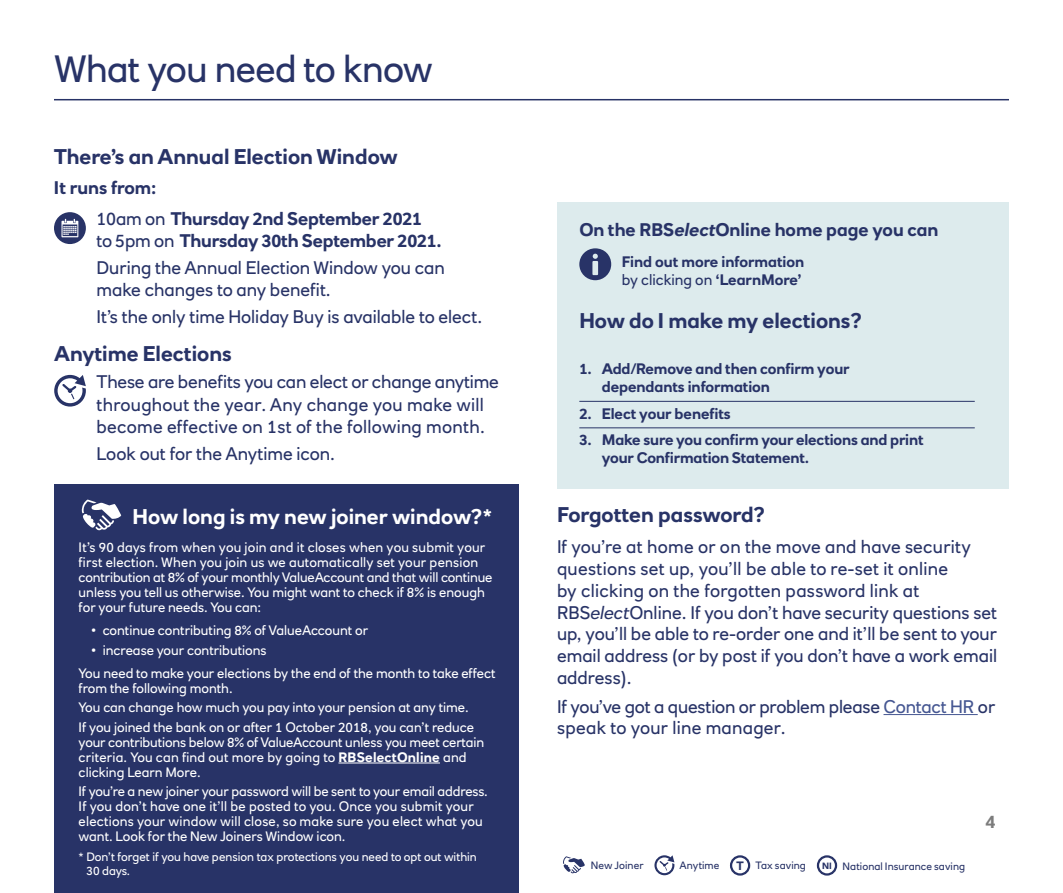
<style>
.page{position:relative;width:1063px;height:893px;background:#fff}
.page>*{position:absolute;margin:0;border:0;box-sizing:border-box;transform-origin:0 0}
.t1{font:37.5px "RN House Sans";letter-spacing:-.015em;color:#283367}
.t2{font:700 21px "RN House Sans";color:#283367}
.t3{font:700 21px "RN House Sans";color:#fff}
.t4{font:18px/21.8px "RN House Sans";color:#283367}
.t5{font:700 18px/31px "RN House Sans";letter-spacing:-.01em;color:#283367}
.t6{font:700 18px "RN House Sans";color:#7c7c7c}
.t7{font:700 15px/18px "RN House Sans";letter-spacing:-.01em;color:#283367}
.t8{font:13.5px/15px "RN House Sans";color:#fff}
.t9{font:12px/13.5px "RN House Sans";color:#fff}
.t10{font:10.5px "RN House Sans";letter-spacing:.005em;color:#283367}
.s1{font-weight:400}
.s2{font-weight:700}
.s3{font-style:italic}
.s4{color:#465792}
.s5{font-weight:700;font-size:12px}
.s6{font-weight:700;font-size:9px}
</style>
<div class="page">
<hr style="left:54px;top:99px;width:955px;height:1px;background:#283367">
<hr style="left:884px;top:714px;width:94px;height:1px;background:#465792">
<svg style="left:54px;top:212px;width:32px;height:32px"></svg>
<svg style="left:62px;top:219px;width:16px;height:18px"></svg>
<div style="left:557px;top:203px;width:452px;height:286px;background:#ddebed"></div>
<hr style="left:579px;top:401px;width:396px;height:1px;background:#283367">
<hr style="left:579px;top:427px;width:396px;height:1px;background:#283367">
<svg style="left:579px;top:248px;width:32px;height:32px"></svg>
<div style="left:54px;top:484px;width:465px;height:409px;background:#283367"></div>
<svg style="left:54px;top:375px;width:32px;height:32px"></svg>
<hr style="left:338px;top:763px;width:102px;height:1px;background:#fff">
<svg style="left:81px;top:499px;width:40px;height:32px"></svg>
<svg style="left:563px;top:856px;width:22px;height:18px"></svg>
<svg style="left:654px;top:855px;width:20px;height:20px"></svg>
<div style="left:730px;top:855px;width:20px;height:21px;border:2px solid #283367;border-radius:50%"></div>
<div style="left:817px;top:855px;width:20px;height:21px;border:2px solid #283367;border-radius:50%"></div>
<h1 class="t1" style="left:54px;top:46px;width:380px">What you need to know</h1>
<h2 class="t2" style="left:54px;top:144px;width:345px">There’s an Annual Election Window</h2>
<h3 class="t5" style="left:97px;top:172px;width:327px;text-indent:-43px">It runs from:<br><span class="s1">10am on</span> Thursday 2nd September 2021</h3>
<h3 class="t4" style="left:97px;top:227px;width:350px;line-height:26.7px">to 5pm on <span class="s2">Thursday 30th September 2021.<br></span>During the Annual Election Window you can</h3>
<h3 class="t4" style="left:97px;top:277px;width:387px;line-height:26.7px">make changes to any benefit.<br>It’s the only time Holiday Buy is available to elect.</h3>
<h2 class="t2" style="left:54px;top:341px;width:179px">Anytime Elections</h2>
<h3 class="t4" style="left:97px;top:371px;width:404px;line-height:22.5px">These are benefits you can elect or change anytime throughout the year. Any change you make will become effective on 1st of the following month.</h3>
<h3 class="t4" style="left:97px;top:443px;width:240px">Look out for the Anytime icon.</h3>
<h3 class="t5" style="left:579px;top:214px;width:361px">On the RBS<span class="s3">elect</span>Online home page you can</h3>
<p class="t7" style="left:622px;top:252px;width:184px">Find out more information <span class="s1">by clicking on</span> ‘LearnMore’</p>
<h2 class="t2" style="left:579px;top:308px;width:284px">How do I make my elections?</h2>
<p class="t7" style="left:602px;top:360px;width:249px;text-indent:-22px">1. Add/Remove and then confirm your dependants information</p>
<p class="t7" style="left:579px;top:405px;width:153px">2. Elect your benefits</p>
<p class="t7" style="left:602px;top:431px;width:323px;text-indent:-22px">3. Make sure you confirm your elections and print your Confirmation Statement.</p>
<h2 class="t2" style="left:557px;top:502px;width:210px">Forgotten password?</h2>
<p class="t4" style="left:557px;top:536px;width:442px">If you’re at home or on the move and have security questions set up, you’ll be able to re-set it online<br>by clicking on the forgotten password link at RBS<span class="s3">elect</span>Online. If you don’t have security questions set up, you’ll be able to re-order one and it’ll be sent to your email address (or by post if you don’t have a work email address).</p>
<h3 class="t4" style="left:557px;top:695px;width:440px">If you’ve got a question or problem please <span class="s4">Contact HR</span> or speak to your line manager.</h3>
<h2 class="t3" style="left:133px;top:504px;width:361px">How long is my new joiner window?*</h2>
<p class="t8" style="left:79px;top:539px;width:415px">It’s 90 days from when you join and it closes when you submit your first election. When you join us we automatically set your pension contribution at 8% of your monthly ValueAccount and that will continue unless you tell us otherwise. You might want to check if 8% is enough for your future needs. You can:</p>
<p class="t8" style="left:91px;top:623px;width:278px">• continue contributing 8% of ValueAccount or</p>
<p class="t8" style="left:79px;top:638px;width:419px;line-height:23.5px;text-indent:13px">• increase your contributions<br>You need to make your elections by the end of the month to take effect</p>
<p class="t8" style="left:79px;top:679px;width:397px;line-height:19.2px">from the following month.<br>You can change how much you pay into your pension at any time.<br>If you joined the bank on or after 1 October 2018, you can’t reduce</p>
<p class="t8" style="left:79px;top:734px;width:407px">your contributions below 8% of ValueAccount unless you meet certain criteria. You can find out more by going to <span class="s2">RBSelectOnline</span> and clicking Learn More.</p>
<p class="t8" style="left:79px;top:783px;width:411px">If you’re a new joiner your password will be sent to your email address.<br>If you don’t have one it’ll be posted to you. Once you submit your elections your window will close, so make sure you elect what you want. Look for the New Joiners Window icon.</p>
<p class="t9" style="left:86px;top:850px;width:392px;text-indent:-8px">* Don’t forget if you have pension tax protections you need to opt out within<br>30 days.</p>
<p class="t10" style="left:591px;top:858px;width:54px">New Joiner</p>
<p class="t10" style="left:679px;top:859px;width:42px">Anytime</p>
<p class="t10" style="left:736px;top:859px;width:71px"><span class="s5">T</span> Tax saving</p>
<p class="t10" style="left:822px;top:859px;width:145px"><span class="s6">NI</span> National Insurance saving</p>
<h3 class="t6" style="left:986px;top:810px;width:11px">4</h3>
</div>
